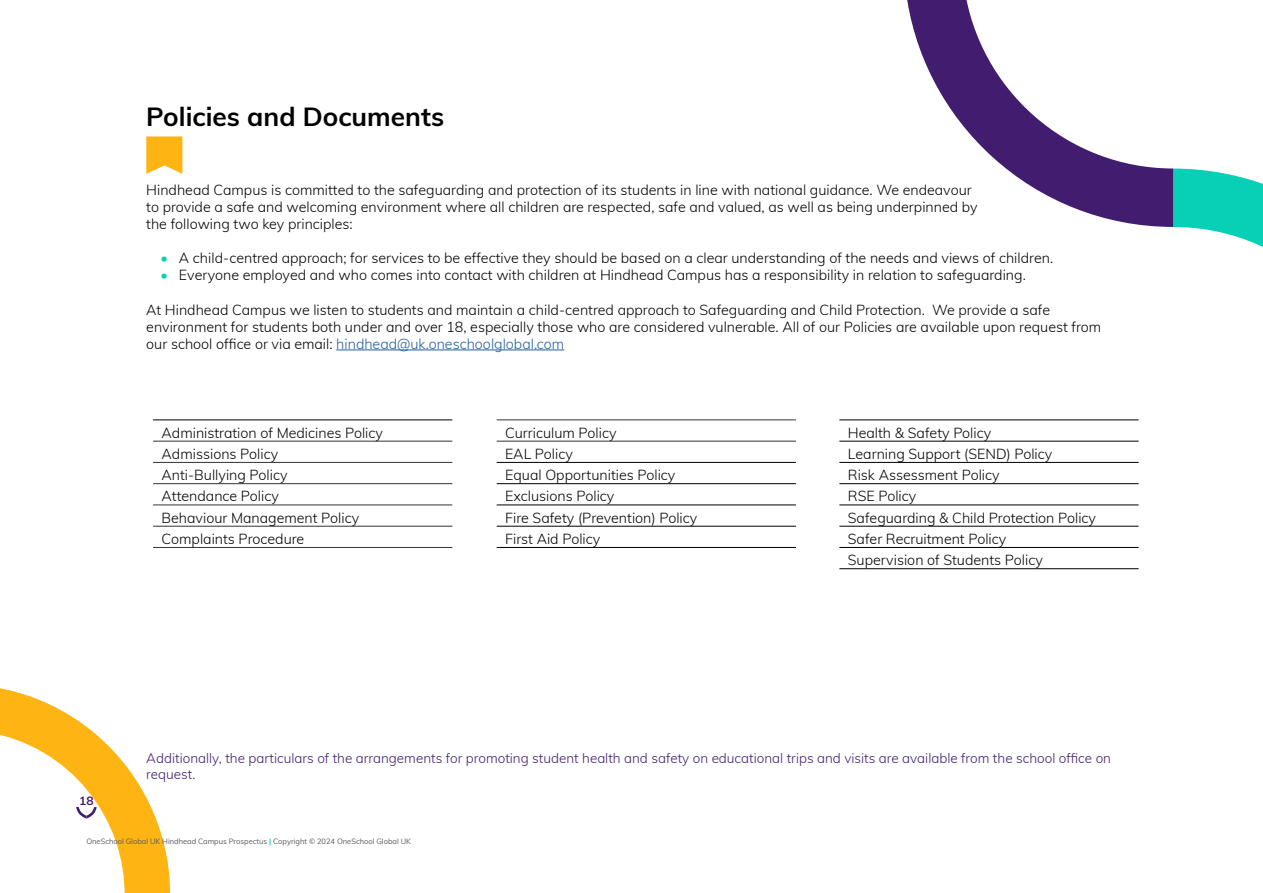
<style>
.page{position:relative;width:1263px;height:893px;background:#fff}
.page>*{position:absolute;margin:0;border:0;box-sizing:border-box;transform-origin:0 0}
.t1{font:700 26.25px "Muli";color:#000}
.t2{font:300 14.25px/21.3px "Muli";color:#000}
.t3{font:300 13.5px/16.2px "Muli";color:#421c6e}
.t4{font:700 12px "Muli";color:#421c6e}
.t5{font:7.5px "Muli";color:#58595b}
.s1{font-weight:800;color:#08d0b6}
.s2{color:#215e9e}
.s3{font-weight:700;color:#08d0b6}
</style>
<div class="page">
<svg style="left:1173px;top:169px;width:90px;height:78px"></svg>
<svg style="left:907px;top:0;width:266px;height:227px"></svg>
<svg style="left:146px;top:136px;width:36px;height:38px"></svg>
<hr style="left:153px;top:420px;width:299px;height:1px;background:#000">
<hr style="left:153px;top:441px;width:299px;height:1px;background:#333">
<hr style="left:153px;top:462px;width:299px;height:1px;background:#333">
<hr style="left:153px;top:483px;width:299px;height:1px;background:#333">
<hr style="left:153px;top:505px;width:299px;height:1px;background:#333">
<hr style="left:153px;top:526px;width:299px;height:1px;background:#333">
<hr style="left:153px;top:547px;width:299px;height:1px;background:#333">
<hr style="left:497px;top:462px;width:299px;height:1px;background:#000">
<hr style="left:497px;top:483px;width:299px;height:1px;background:#000">
<hr style="left:497px;top:505px;width:299px;height:1px;background:#000">
<hr style="left:497px;top:526px;width:299px;height:1px;background:#000">
<hr style="left:497px;top:547px;width:299px;height:1px;background:#000">
<hr style="left:497px;top:420px;width:299px;height:1px;background:#333">
<hr style="left:497px;top:441px;width:299px;height:1px;background:#333">
<hr style="left:839px;top:420px;width:300px;height:1px;background:#000">
<hr style="left:839px;top:441px;width:300px;height:1px;background:#000">
<hr style="left:839px;top:462px;width:300px;height:1px;background:#000">
<hr style="left:839px;top:483px;width:300px;height:1px;background:#000">
<hr style="left:839px;top:505px;width:300px;height:1px;background:#000">
<hr style="left:839px;top:526px;width:300px;height:1px;background:#000">
<hr style="left:839px;top:547px;width:300px;height:1px;background:#000">
<hr style="left:839px;top:568px;width:300px;height:1px;background:#000">
<hr style="left:336px;top:350px;width:228px;height:1px;background:#215e9e">
<svg style="left:0;top:688px;width:171px;height:205px"></svg>
<h1 class="t1" style="left:146px;top:97px;width:299px">Policies and Documents</h1>
<p class="t2" style="left:146px;top:181px;width:833px;line-height:17.1px">Hindhead Campus is committed to the safeguarding and protection of its students in line with national guidance. We endeavour to provide a safe and welcoming environment where all children are respected, safe and valued, as well as being underpinned by the following two key principles:</p>
<p class="t2" style="left:161px;top:247px;width:894px"><span class="s1">•</span> A child-centred approach; for services to be effective they should be based on a clear understanding of the needs and views of children.</p>
<p class="t2" style="left:161px;top:264px;width:867px"><span class="s1">•</span> Everyone employed and who comes into contact with children at Hindhead Campus has a responsibility in relation to safeguarding.</p>
<p class="t2" style="left:146px;top:300px;width:956px;line-height:17.1px">At Hindhead Campus we listen to students and maintain a child-centred approach to Safeguarding and Child Protection. We provide a safe environment for students both under and over 18, especially those who are considered vulnerable. All of our Policies are available upon request from our school office or via email: <span class="s2">hindhead@uk.oneschoolglobal.com</span></p>
<p class="t2" style="left:162px;top:421px;width:223px">Administration of Medicines Policy<br>Admissions Policy<br>Anti-Bullying Policy<br>Attendance Policy<br>Behaviour Management Policy<br>Complaints Procedure</p>
<p class="t2" style="left:505px;top:421px;width:194px">Curriculum Policy<br>EAL Policy<br>Equal Opportunities Policy<br>Exclusions Policy<br>Fire Safety (Prevention) Policy<br>First Aid Policy</p>
<p class="t2" style="left:848px;top:421px;width:250px">Health &amp; Safety Policy<br>Learning Support (SEND) Policy<br>Risk Assessment Policy<br>RSE Policy<br>Safeguarding &amp; Child Protection Policy<br>Safer Recruitment Policy<br>Supervision of Students Policy</p>
<p class="t4" style="left:79px;top:792px;width:16px">18</p>
<p class="t3" style="left:146px;top:749px;width:966px">Additionally, the particulars of the arrangements for promoting student health and safety on educational trips and visits are available from the school office on request.</p>
<p class="t5" style="left:86px;top:836px;width:326px">OneSchool Global UK Hindhead Campus Prospectus <span class="s3">|</span> Copyright © 2024 OneSchool Global UK</p>
</div>
